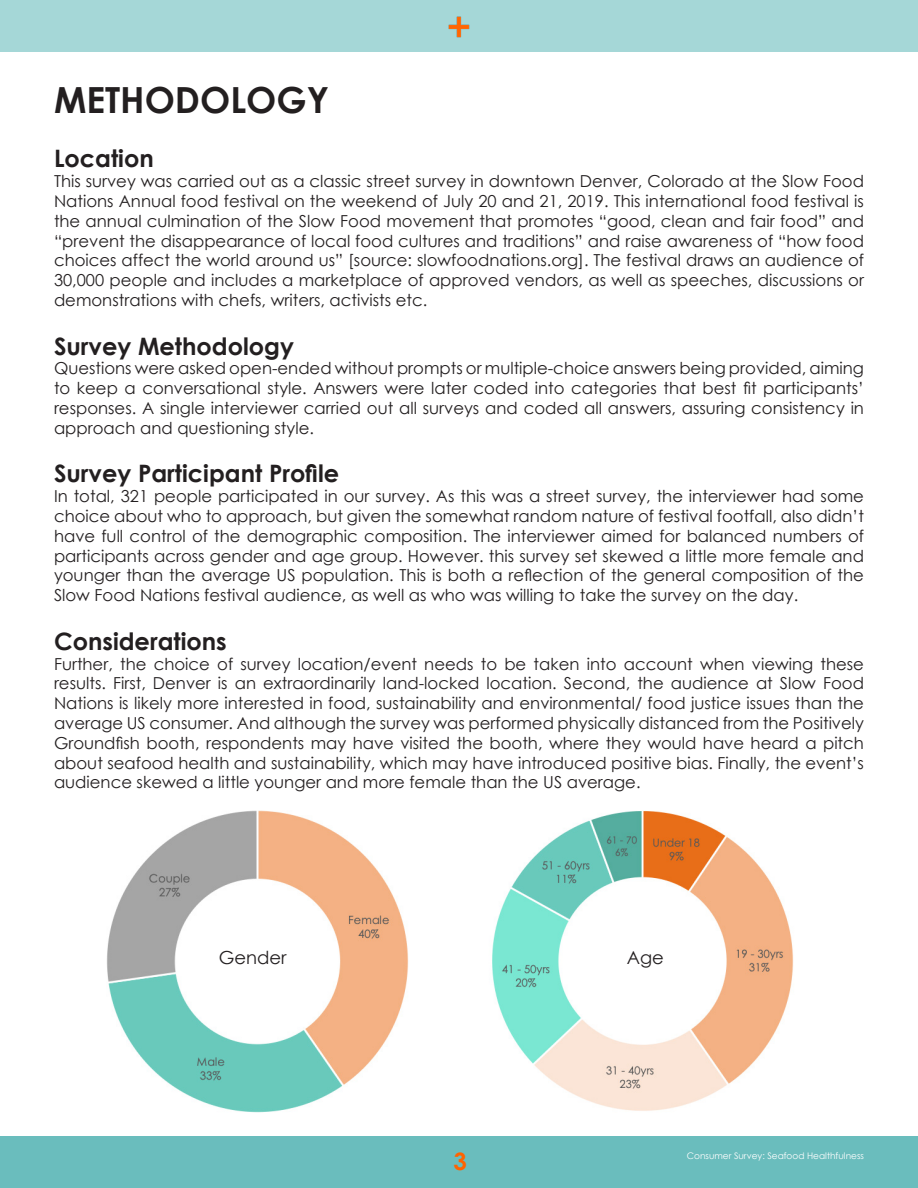
<style>
.page{position:relative;width:918px;height:1188px;background:#fff}
.page>*{position:absolute;margin:0;border:0;box-sizing:border-box;transform-origin:0 0}
.t1{font:700 36px "Century Gothic";color:#231f20}
.t2{font:700 24px "Century Gothic";color:#231f20}
.t3{font:700 24px "Century Gothic";color:#ff6300}
.t4{font:18px "Century Gothic";color:#231f20}
.t5{font:16.5px/19.8px "Century Gothic";color:#231f20;text-align:justify}
.t6{font:9px "Century Gothic";color:#fff}
</style>
<div class="page">
<div style="left:0;top:1px;width:918px;height:51px;background:#a5d7d7"></div>
<img style="left:449px;top:16px;width:20px;height:21px">
<div style="left:0;top:1137px;width:918px;height:51px;background:#6abdbd"></div>
<img style="left:107px;top:810px;width:301px;height:303px">
<img style="left:492px;top:811px;width:301px;height:300px">
<p class="t1" style="left:54px;top:72px;width:277px">METHODOLOGY</p>
<p class="t2" style="left:54px;top:140px;width:101px">Location</p>
<p class="t5" style="left:54px;top:171px;width:812px">This survey was carried out as a classic street survey in downtown Denver, Colorado at the Slow Food Nations Annual food festival on the weekend of July 20 and 21, 2019. This international food festival is the annual culmination of the Slow Food movement that promotes “good, clean and fair food” and “prevent the disappearance of local food cultures and traditions” and raise awareness of “how food choices affect the world around us” [source: slowfoodnations.org]. The festival draws an audience of 30,000 people and includes a marketplace of approved vendors, as well as speeches, discussions or demonstrations with chefs, writers, activists etc.</p>
<p class="t2" style="left:54px;top:328px;width:241px">Survey Methodology</p>
<p class="t5" style="left:54px;top:358px;width:812px">Questions were asked open-ended without prompts or multiple-choice answers being provided, aiming to keep a conversational style. Answers were later coded into categories that best fit participants’ responses. A single interviewer carried out all surveys and coded all answers, assuring consistency in approach and questioning style.</p>
<p class="t2" style="left:54px;top:455px;width:287px">Survey Participant Profile</p>
<p class="t5" style="left:54px;top:486px;width:812px">In total, 321 people participated in our survey. As this was a street survey, the interviewer had some choice about who to approach, but given the somewhat random nature of festival footfall, also didn’t have full control of the demographic composition. The interviewer aimed for balanced numbers of participants across gender and age group. However. this survey set skewed a little more female and younger than the average US population. This is both a reflection of the general composition of the Slow Food Nations festival audience, as well as who was willing to take the survey on the day.</p>
<p class="t2" style="left:54px;top:623px;width:174px">Considerations</p>
<p class="t5" style="left:54px;top:653px;width:812px">Further, the choice of survey location/event needs to be taken into account when viewing these results. First, Denver is an extraordinarily land-locked location. Second, the audience at Slow Food Nations is likely more interested in food, sustainability and environmental/ food justice issues than the average US consumer. And although the survey was performed physically distanced from the Positively Groundfish booth, respondents may have visited the booth, where they would have heard a pitch about seafood health and sustainability, which may have introduced positive bias. Finally, the event’s audience skewed a little younger and more female than the US average.</p>
<p class="t4" style="left:219px;top:945px;width:69px">Gender</p>
<p class="t4" style="left:627px;top:945px;width:39px">Age</p>
<p class="t3" style="left:453px;top:1143px;width:15px">3</p>
<p class="t6" style="left:687px;top:1149px;width:179px">Consumer Survey: Seafood Healthfulness</p>
</div>
